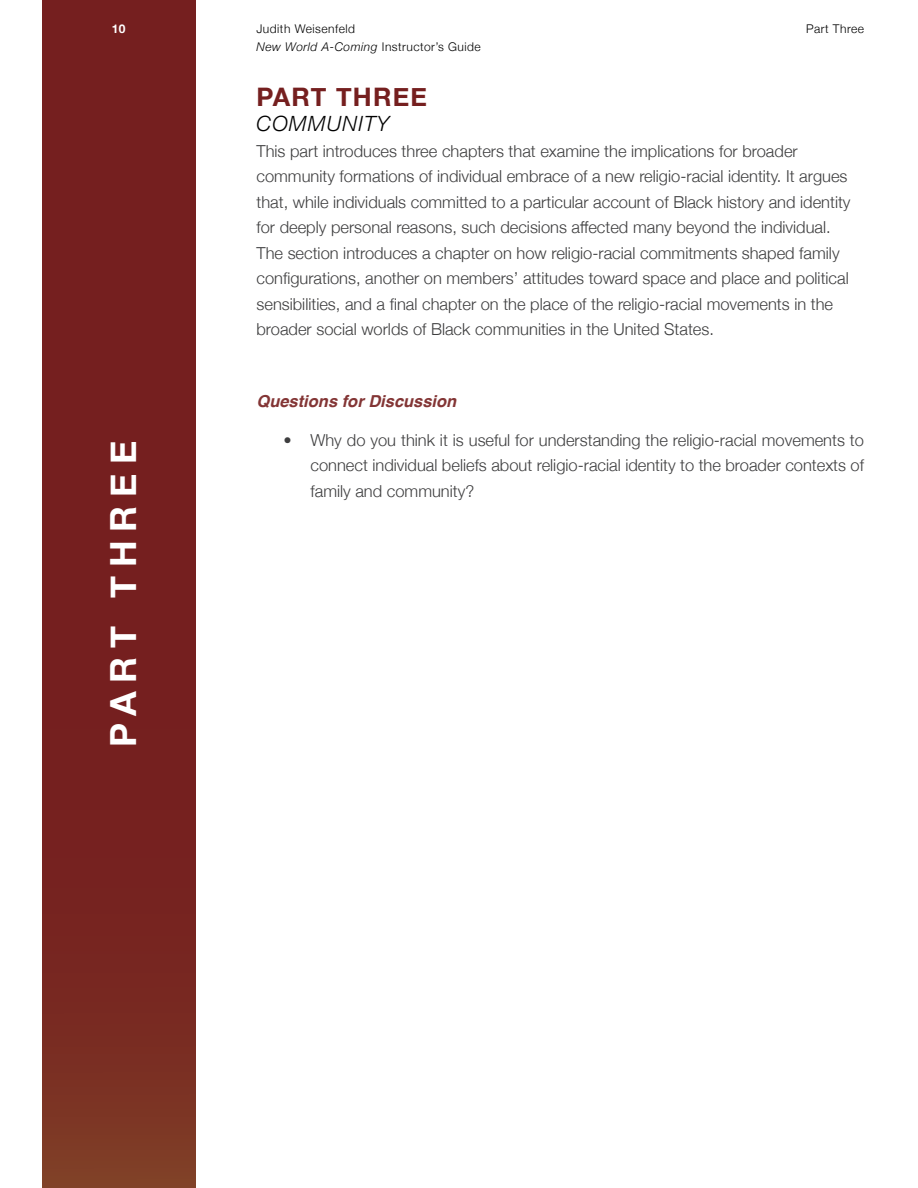
<style>
.page{position:relative;width:918px;height:1188px;background:#fff}
.page>*{position:absolute;margin:0;border:0;box-sizing:border-box;transform-origin:0 0}
.t1{font:700 36px "Helvetica Neue";letter-spacing:.25em;color:#fff}
.t2{font:700 25.5px "Helvetica Neue";letter-spacing:.05em;color:#751f1f}
.t3{font:italic 300 21px "Helvetica Neue";letter-spacing:.05em;color:#000}
.t4{font:300 16.5px/25.5px "Helvetica Neue";color:#3e3e3f}
.Text{font:italic 700 16.5px "Helvetica";color:#833535}
.cover__biblio{font:300 12px/18px "Helvetica Neue";letter-spacing:.04em;color:#000}
.t5{font:700 12px "Helvetica Neue";color:#fff}
.s1{font-style:italic}
</style>
<div class="page">
<svg style="left:42px;top:0;width:153px;height:1188px;background:#76231f"></svg>
<p class="t5" style="left:112px;top:20px;width:15px">10</p>
<p class="cover__biblio" style="left:256px;top:19px;width:226px">Judith Weisenfeld<br><span class="s1">New World A-Coming</span> Instructor’s Guide</p>
<p class="t2" style="left:256px;top:77px;width:172px">PART THREE</p>
<p class="t3" style="left:256px;top:107px;width:134px">COMMUNITY</p>
<p class="t4" style="left:256px;top:137px;width:596px">This part introduces three chapters that examine the implications for broader community formations of individual embrace of a new religio-racial identity. It argues that, while individuals committed to a particular account of Black history and identity for deeply personal reasons, such decisions affected many beyond the individual.<br>The section introduces a chapter on how religio-racial commitments shaped family configurations, another on members’ attitudes toward space and place and political sensibilities, and a final chapter on the place of the religio-racial movements in the broader social worlds of Black communities in the United States.</p>
<p class="cover__biblio" style="left:806px;top:19px;width:59px">Part Three</p>
<p class="t1" style="left:95px;top:747px;width:307px;rotate:-90deg">PART THREE</p>
<p class="Text" style="left:256px;top:387px;width:201px">Questions for Discussion</p>
<p class="t4" style="left:310px;top:426px;width:555px;text-align:justify;text-indent:-27px">• Why do you think it is useful for understanding the religio-racial movements to connect individual beliefs about religio-racial identity to the broader contexts of family and community?</p>
</div>
